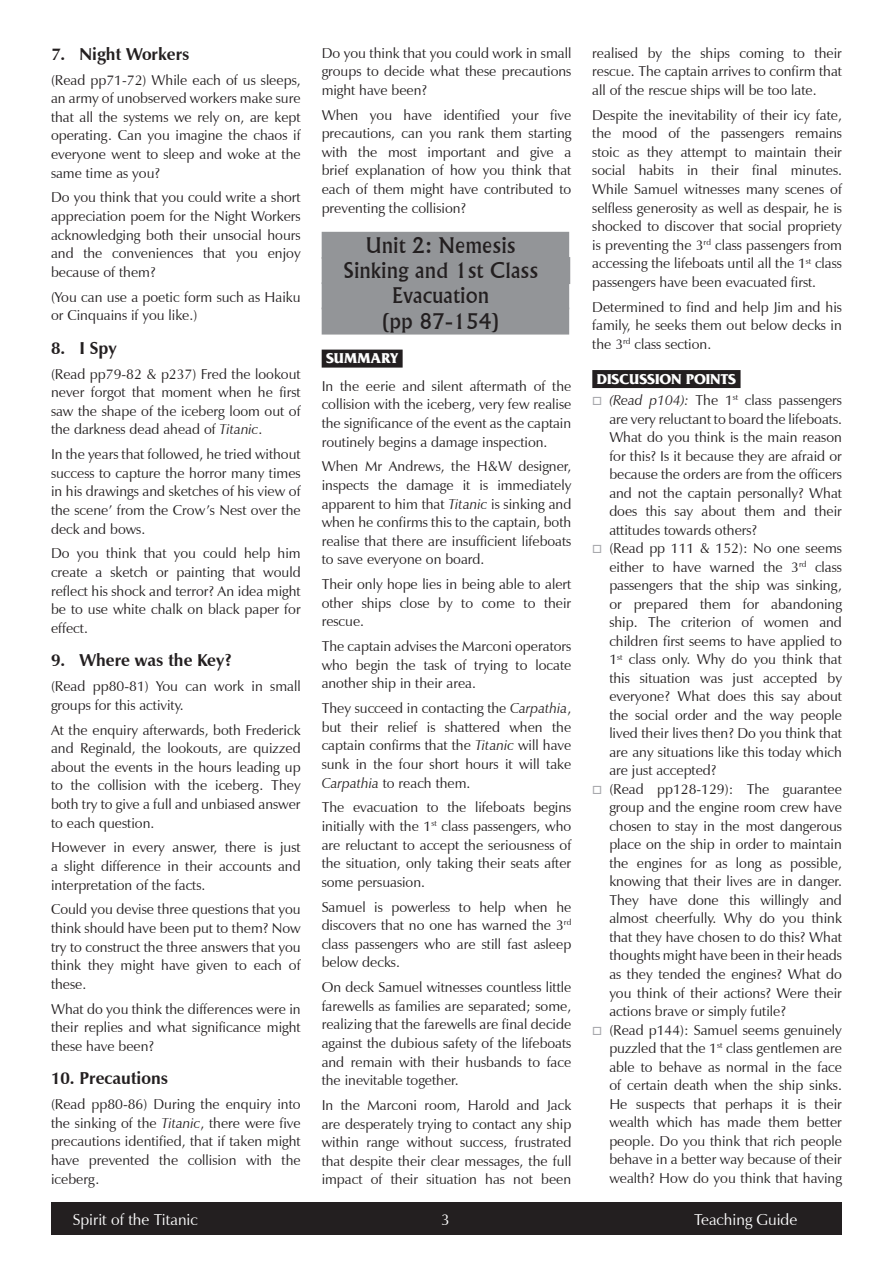
<style>
.page{position:relative;width:893px;height:1263px;background:#fff}
.page>*{position:absolute;margin:0;border:0;box-sizing:border-box;transform-origin:0 0}
.UNITS{font:21px/25.2px "Flareserif 821 BT";color:#231f20;text-align:center}
.activities{font:700 17.25px "Zapf Humanist 601 BT";color:#231f20}
.t1{font:15.75px "Zapf Humanist 601 BT";color:#fff}
.SUBHEADING{font:700 15px "France";color:#fff}
.Body_Text{font:14.25px/18.6px "Zapf Humanist 601 BT";color:#231f20;text-align:justify}
.s1{font-style:italic}
</style>
<div class="page">
<div style="left:51px;top:1202px;width:791px;height:33px;background:#231f20"></div>
<div style="left:322px;top:232px;width:247px;height:27px;background:#939598"></div>
<div style="left:322px;top:257px;width:248px;height:27px;background:#939598"></div>
<div style="left:322px;top:282px;width:247px;height:27px;background:#939598"></div>
<div style="left:322px;top:308px;width:247px;height:27px;background:#939598"></div>
<div style="left:322px;top:350px;width:81px;height:18px;background:#231f20"></div>
<div style="left:592px;top:370px;width:148px;height:18px;background:#231f20"></div>
<p class="activities" style="left:51px;top:43px;width:140px">7. Night Workers</p>
<p class="Body_Text" style="left:51px;top:70px;width:251px">(Read pp71-72) While each of us sleeps, an army of unobserved workers make sure that all the systems we rely on, are kept operating. Can you imagine the chaos if everyone went to sleep and woke at the same time as you?</p>
<p class="Body_Text" style="left:51px;top:188px;width:251px">Do you think that you could write a short appreciation poem for the Night Workers acknowledging both their unsocial hours and the conveniences that you enjoy because of them?</p>
<p class="Body_Text" style="left:51px;top:287px;width:251px">(You can use a poetic form such as Haiku or Cinquains if you like.)</p>
<p class="activities" style="left:51px;top:337px;width:67px">8. I Spy</p>
<p class="Body_Text" style="left:51px;top:364px;width:251px">(Read pp79-82 &amp; p237) Fred the lookout never forgot that moment when he first saw the shape of the iceberg loom out of the darkness dead ahead of <span class="s1">Titanic</span>.</p>
<p class="Body_Text" style="left:51px;top:445px;width:251px">In the years that followed, he tried without success to capture the horror many times in his drawings and sketches of his view of the scene’ from the Crow’s Nest over the deck and bows.</p>
<p class="Body_Text" style="left:51px;top:544px;width:251px">Do you think that you could help him create a sketch or painting that would reflect his shock and terror? An idea might be to use white chalk on black paper for effect.</p>
<p class="activities" style="left:51px;top:650px;width:182px">9. Where was the Key?</p>
<p class="Body_Text" style="left:51px;top:677px;width:251px">(Read pp80-81) You can work in small groups for this activity.</p>
<p class="Body_Text" style="left:51px;top:720px;width:251px">At the enquiry afterwards, both Frederick and Reginald, the lookouts, are quizzed about the events in the hours leading up to the collision with the iceberg. They both try to give a full and unbiased answer to each question.</p>
<p class="Body_Text" style="left:51px;top:838px;width:251px">However in every answer, there is just a slight difference in their accounts and interpretation of the facts.</p>
<p class="Body_Text" style="left:51px;top:900px;width:251px">Could you devise three questions that you think should have been put to them? Now try to construct the three answers that you think they might have given to each of these.</p>
<p class="Body_Text" style="left:51px;top:999px;width:251px">What do you think the differences were in their replies and what significance might these have been?</p>
<p class="activities" style="left:51px;top:1068px;width:119px">10. Precautions</p>
<p class="Body_Text" style="left:51px;top:1095px;width:251px">(Read pp80-86) During the enquiry into the sinking of the <span class="s1">Titanic</span>, there were five precautions identified, that if taken might have prevented the collision with the iceberg.</p>
<p class="Body_Text" style="left:322px;top:43px;width:251px">Do you think that you could work in small groups to decide what these precautions might have been?</p>
<p class="Body_Text" style="left:322px;top:105px;width:251px">When you have identified your five precautions, can you rank them starting with the most important and give a brief explanation of how you think that each of them might have contributed to preventing the collision?</p>
<p class="UNITS" style="left:343px;top:232px;width:197px">Unit 2: Nemesis<br>Sinking and 1st Class<br>Evacuation<br>(pp 87-154)</p>
<p class="SUBHEADING" style="left:326px;top:350px;width:73px">SUMMARY</p>
<p class="Body_Text" style="left:322px;top:377px;width:251px">In the eerie and silent aftermath of the collision with the iceberg, very few realise the significance of the event as the captain routinely begins a damage inspection.</p>
<p class="Body_Text" style="left:322px;top:457px;width:251px">When Mr Andrews, the H&amp;W designer, inspects the damage it is immediately apparent to him that <span class="s1">Titanic</span> is sinking and when he confirms this to the captain, both realise that there are insufficient lifeboats to save everyone on board.</p>
<p class="Body_Text" style="left:322px;top:575px;width:251px">Their only hope lies in being able to alert other ships close by to come to their rescue.</p>
<p class="Body_Text" style="left:322px;top:637px;width:251px">The captain advises the Marconi operators who begin the task of trying to locate another ship in their area.</p>
<p class="Body_Text" style="left:322px;top:699px;width:251px">They succeed in contacting the <span class="s1">Carpathia</span>, but their relief is shattered when the captain confirms that the <span class="s1">Titanic</span> will have sunk in the four short hours it will take <span class="s1">Carpathia</span> to reach them.</p>
<p class="Body_Text" style="left:322px;top:798px;width:251px">The evacuation to the lifeboats begins initially with the 1<sup>st</sup> class passengers, who are reluctant to accept the seriousness of the situation, only taking their seats after some persuasion.</p>
<p class="Body_Text" style="left:322px;top:897px;width:251px">Samuel is powerless to help when he discovers that no one has warned the 3<sup>rd </sup>class passengers who are still fast asleep below decks.</p>
<p class="Body_Text" style="left:322px;top:978px;width:251px">On deck Samuel witnesses countless little farewells as families are separated; some, realizing that the farewells are final decide against the dubious safety of the lifeboats and remain with their husbands to face the inevitable together.</p>
<p class="Body_Text" style="left:322px;top:1096px;width:251px">In the Marconi room, Harold and Jack are desperately trying to contact any ship within range without success, frustrated that despite their clear messages, the full impact of their situation has not been</p>
<p class="Body_Text" style="left:592px;top:43px;width:251px">realised by the ships coming to their rescue. The captain arrives to confirm that all of the rescue ships will be too late.</p>
<p class="Body_Text" style="left:592px;top:105px;width:251px">Despite the inevitability of their icy fate, the mood of the passengers remains stoic as they attempt to maintain their social habits in their final minutes.<br>While Samuel witnesses many scenes of selfless generosity as well as despair, he is shocked to discover that social propriety is preventing the 3<sup>rd</sup> class passengers from accessing the lifeboats until all the 1<sup>st</sup> class passengers have been evacuated first.</p>
<p class="Body_Text" style="left:592px;top:298px;width:251px">Determined to find and help Jim and his family, he seeks them out below decks in the 3<sup>rd</sup> class section.</p>
<p class="SUBHEADING" style="left:597px;top:370px;width:141px">DISCUSSION POINTS</p>
<p class="Body_Text" style="left:609px;top:391px;width:234px"><span class="s1">(Read p104):</span> The 1<sup>st</sup> class passengers are very reluctant to board the lifeboats.<br>What do you think is the main reason for this? Is it because they are afraid or because the orders are from the officers and not the captain personally? What does this say about them and their attitudes towards others?</p>
<p class="Body_Text" style="left:609px;top:539px;width:234px">(Read pp 111 &amp; 152): No one seems either to have warned the 3<sup>rd</sup> class passengers that the ship was sinking, or prepared them for abandoning ship. The criterion of women and children first seems to have applied to 1<sup>st</sup> class only. Why do you think that this situation was just accepted by everyone? What does this say about the social order and the way people lived their lives then? Do you think that are any situations like this today which are just accepted?</p>
<p class="Body_Text" style="left:609px;top:780px;width:234px">(Read pp128-129): The guarantee group and the engine room crew have chosen to stay in the most dangerous place on the ship in order to maintain the engines for as long as possible, knowing that their lives are in danger.<br>They have done this willingly and almost cheerfully. Why do you think that they have chosen to do this? What thoughts might have been in their heads as they tended the engines? What do you think of their actions? Were their actions brave or simply futile?</p>
<p class="Body_Text" style="left:609px;top:1020px;width:234px">(Read p144): Samuel seems genuinely puzzled that the 1<sup>st</sup> class gentlemen are able to behave as normal in the face of certain death when the ship sinks.<br>He suspects that perhaps it is their wealth which has made them better people. Do you think that rich people behave in a better way because of their wealth? How do you think that having</p>
<p class="t1" style="left:73px;top:1210px;width:127px">Spirit of the Titanic</p>
<p class="t1" style="left:441px;top:1210px;width:10px">3</p>
<p class="t1" style="left:694px;top:1210px;width:105px">Teaching Guide</p>
</div>
